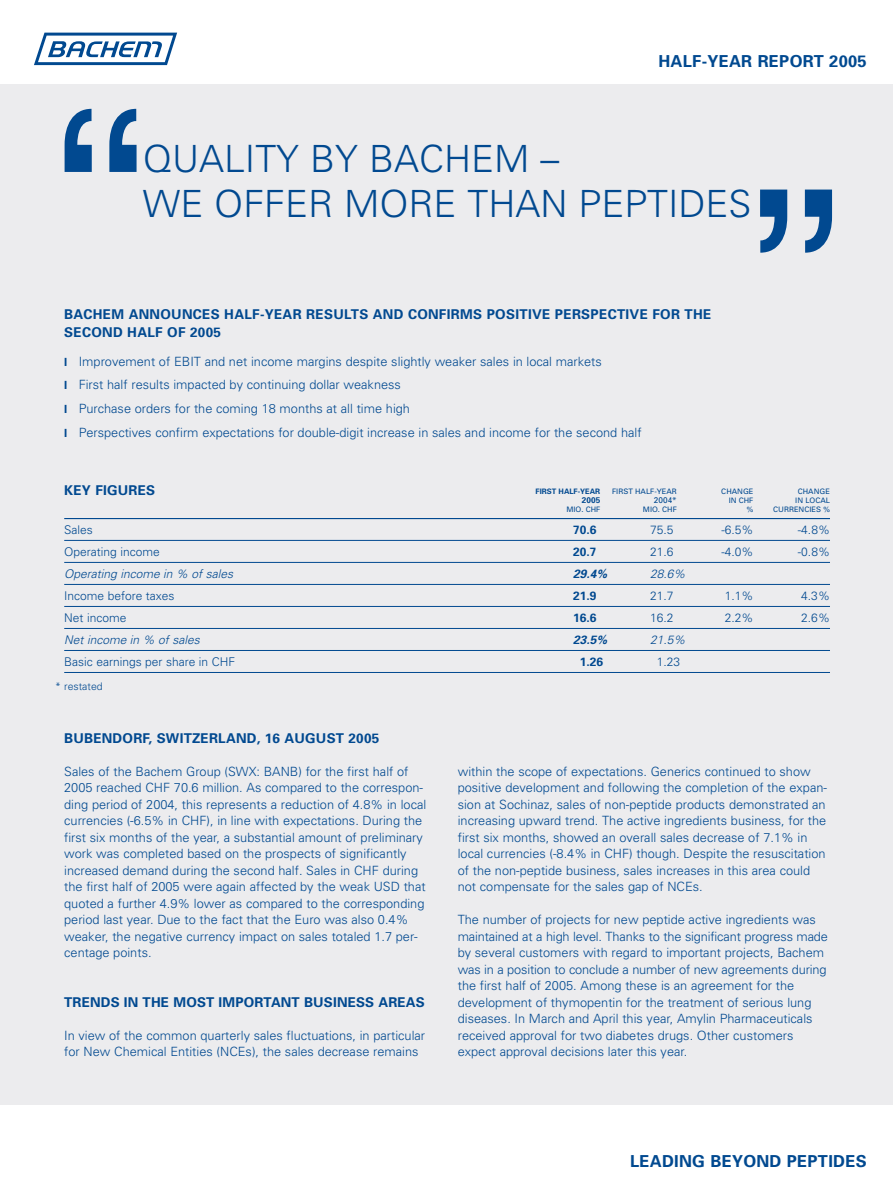
<style>
.page{position:relative;width:893px;height:1190px;background:#fff}
.page>*{position:absolute;margin:0;border:0;box-sizing:border-box;transform-origin:0 0}
.t1{font:244.5px "Helvetica Neue";color:#014990}
.t2{font:300 37.5px/45px "Univers";color:#014990}
.t3{font:700 16.5px "Univers";letter-spacing:.015em;color:#014990}
.t4{font:700 13.5px/18px "Univers";letter-spacing:.02em;color:#014990}
.t5{font:300 12.75px/16.5px "Univers";color:#014990}
.t6{font:300 12px "Univers";color:#014990}
.t7{font:italic 300 12px "Univers";color:#014990}
.t8{font:700 12px "Univers";color:#014990}
.t9{font:italic 700 12px "Univers";color:#014990}
.t10{font:300 10.5px "Univers";color:#014990}
.t11{font:8.25px "Univers";color:#014990}
.t12{font:700 8.25px "Univers";color:#014990}
.t13{font:7.5px "Univers";color:#014990}
.t14{font:700 7.5px "Univers";color:#014990}
.s1{font-weight:700;font-size:11.25px}
</style>
<div class="page">
<div style="left:0;top:84px;width:892px;height:1020px;background:#ececee"></div>
<svg style="left:34px;top:33px;width:143px;height:32px"></svg>
<hr style="left:64px;top:518px;width:766px;height:1px;background:#014990">
<hr style="left:64px;top:540px;width:766px;height:1px;background:#014990">
<hr style="left:64px;top:562px;width:766px;height:1px;background:#014990">
<hr style="left:64px;top:584px;width:766px;height:1px;background:#014990">
<hr style="left:64px;top:606px;width:766px;height:1px;background:#014990">
<hr style="left:64px;top:628px;width:766px;height:1px;background:#014990">
<hr style="left:64px;top:650px;width:766px;height:1px;background:#014990">
<hr style="left:64px;top:672px;width:766px;height:1px;background:#014990">
<p class="t3" style="left:658px;top:54px;width:210px">HALF-YEAR REPORT 2005</p>
<h1 class="t1" style="left:48px;top:108px;width:106px">“</h1>
<h2 class="t2" style="left:143px;top:139px;width:610px">QUALITY BY BACHEM –<br>WE OFFER MORE THAN PEPTIDES</h2>
<h1 class="t1" style="left:744px;top:189px;width:106px">”</h1>
<p class="t4" style="left:64px;top:306px;width:648px">BACHEM ANNOUNCES HALF-YEAR RESULTS AND CONFIRMS POSITIVE PERSPECTIVE FOR THE<br>SECOND HALF OF 2005</p>
<p class="t5" style="left:64px;top:350px;width:579px;line-height:23.9px"><span class="s1">I</span> Improvement of EBIT and net income margins despite slightly weaker sales in local markets<br><span class="s1">I</span> First half results impacted by continuing dollar weakness<br><span class="s1">I</span> Purchase orders for the coming 18 months at all time high<br><span class="s1">I</span> Perspectives confirm expectations for double-digit increase in sales and income for the second half</p>
<p class="t4" style="left:64px;top:482px;width:92px">KEY FIGURES</p>
<p class="t14" style="left:535px;top:488px;width:66px">FIRST HALF-YEAR</p>
<p class="t13" style="left:612px;top:488px;width:66px">FIRST HALF-YEAR</p>
<p class="t13" style="left:721px;top:488px;width:34px">CHANGE</p>
<p class="t13" style="left:797px;top:488px;width:34px">CHANGE</p>
<p class="t12" style="left:582px;top:496px;width:20px">2005</p>
<p class="t11" style="left:654px;top:496px;width:24px">2004*</p>
<p class="t13" style="left:728px;top:497px;width:26px">IN CHF</p>
<p class="t13" style="left:795px;top:497px;width:36px">IN LOCAL</p>
<p class="t13" style="left:566px;top:506px;width:35px">MIO. CHF</p>
<p class="t13" style="left:643px;top:506px;width:35px">MIO. CHF</p>
<p class="t13" style="left:746px;top:506px;width:8px">%</p>
<p class="t13" style="left:773px;top:506px;width:58px">CURRENCIES %</p>
<p class="t6" style="left:64px;top:524px;width:30px">Sales</p>
<p class="t8" style="left:573px;top:524px;width:25px">70.6</p>
<p class="t6" style="left:650px;top:524px;width:25px">75.5</p>
<p class="t6" style="left:721px;top:524px;width:34px">-6.5%</p>
<p class="t6" style="left:798px;top:524px;width:34px">-4.8%</p>
<p class="t6" style="left:64px;top:546px;width:97px">Operating income</p>
<p class="t8" style="left:573px;top:546px;width:25px">20.7</p>
<p class="t6" style="left:650px;top:546px;width:25px">21.6</p>
<p class="t6" style="left:721px;top:546px;width:34px">-4.0%</p>
<p class="t6" style="left:798px;top:546px;width:34px">-0.8%</p>
<p class="t7" style="left:64px;top:568px;width:170px">Operating income in % of sales</p>
<p class="t9" style="left:573px;top:568px;width:36px">29.4%</p>
<p class="t7" style="left:650px;top:568px;width:37px">28.6%</p>
<p class="t6" style="left:64px;top:590px;width:112px">Income before taxes</p>
<p class="t8" style="left:573px;top:590px;width:25px">21.9</p>
<p class="t6" style="left:650px;top:590px;width:25px">21.7</p>
<p class="t6" style="left:724px;top:590px;width:30px">1.1%</p>
<p class="t6" style="left:801px;top:590px;width:30px">4.3%</p>
<p class="t6" style="left:64px;top:612px;width:64px">Net income</p>
<p class="t8" style="left:573px;top:612px;width:25px">16.6</p>
<p class="t6" style="left:650px;top:612px;width:25px">16.2</p>
<p class="t6" style="left:724px;top:612px;width:30px">2.2%</p>
<p class="t6" style="left:801px;top:612px;width:30px">2.6%</p>
<p class="t7" style="left:64px;top:634px;width:137px">Net income in % of sales</p>
<p class="t9" style="left:573px;top:634px;width:36px">23.5%</p>
<p class="t7" style="left:650px;top:634px;width:37px">21.5%</p>
<p class="t6" style="left:64px;top:656px;width:172px">Basic earnings per share in CHF</p>
<p class="t8" style="left:580px;top:656px;width:25px">1.26</p>
<p class="t6" style="left:656px;top:656px;width:25px">1.23</p>
<p class="t10" style="left:55px;top:682px;width:49px">* restated</p>
<p class="t4" style="left:64px;top:730px;width:316px">BUBENDORF, SWITZERLAND, 16 AUGUST 2005</p>
<p class="t5" style="left:64px;top:764px;width:363px">Sales of the Bachem Group (SWX: BANB) for the first half of 2005 reached CHF 70.6 million. As compared to the correspon&shy;ding period of 2004, this represents a reduction of 4.8% in local currencies (-6.5% in CHF), in line with expectations. During the first six months of the year, a substantial amount of preliminary work was completed based on the prospects of significantly increased demand during the second half. Sales in CHF during the first half of 2005 were again affected by the weak USD that quoted a further 4.9% lower as compared to the corresponding period last year. Due to the fact that the Euro was also 0.4% weaker, the negative currency impact on sales totaled 1.7 per&shy;centage points.</p>
<p class="t4" style="left:64px;top:994px;width:362px">TRENDS IN THE MOST IMPORTANT BUSINESS AREAS</p>
<p class="t5" style="left:64px;top:1028px;width:362px">In view of the common quarterly sales fluctuations, in particular for New Chemical Entities (NCEs), the sales decrease remains</p>
<p class="t5" style="left:457px;top:764px;width:371px">within the scope of expectations. Generics continued to show positive development and following the completion of the expan&shy;sion at Sochinaz, sales of non-peptide products demonstrated an increasing upward trend. The active ingredients business, for the first six months, showed an overall sales decrease of 7.1% in local currencies (-8.4% in CHF) though. Despite the resuscitation of the non-peptide business, sales increases in this area could not compensate for the sales gap of NCEs.</p>
<p class="t5" style="left:457px;top:912px;width:372px">The number of projects for new peptide active ingredients was maintained at a high level. Thanks to the significant progress made by several customers with regard to important projects, Bachem was in a position to conclude a number of new agreements during the first half of 2005. Among these is an agreement for the development of thymopentin for the treatment of serious lung diseases. In March and April this year, Amylin Pharmaceuticals received approval for two diabetes drugs. Other customers expect approval decisions later this year.</p>
<p class="t3" style="left:630px;top:1154px;width:238px">LEADING BEYOND PEPTIDES</p>
</div>
